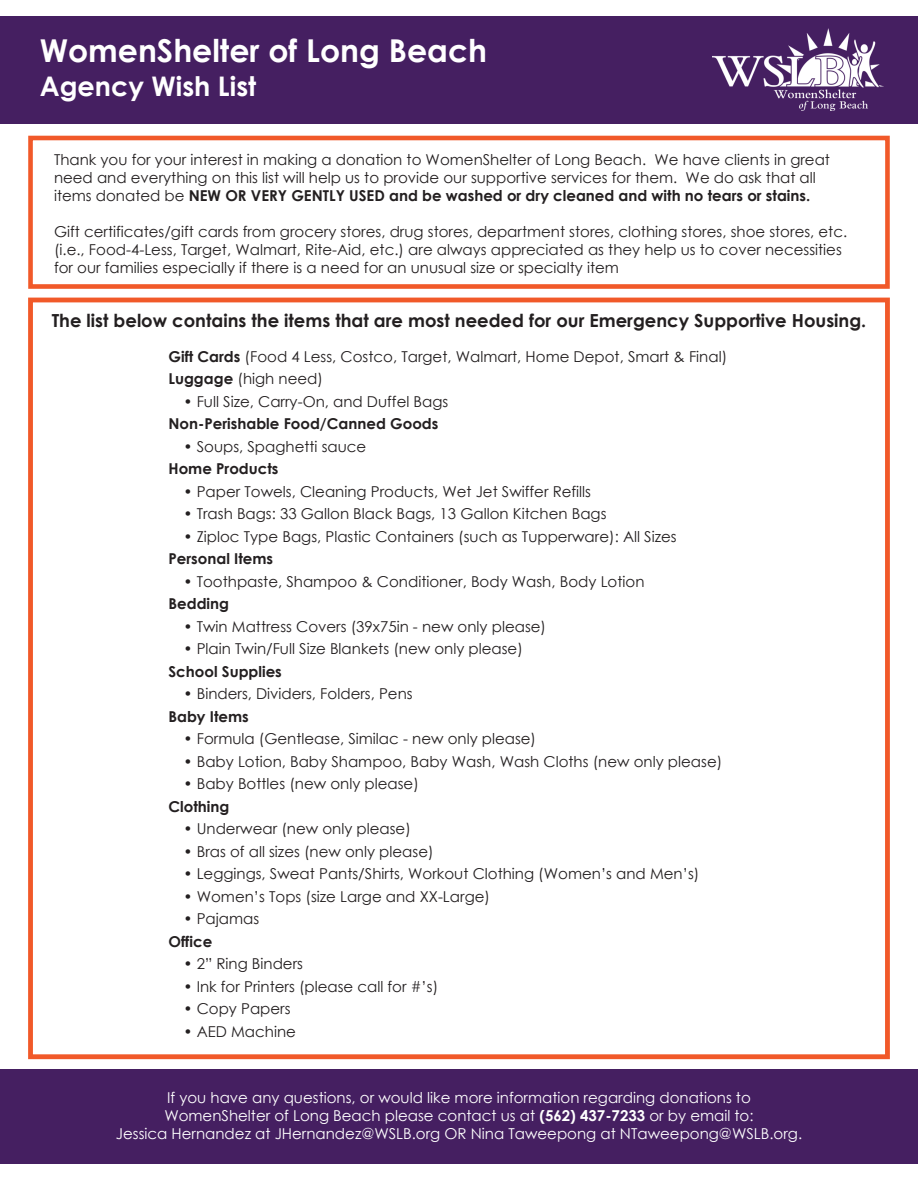
<style>
.page{position:relative;width:918px;height:1188px;background:#fff}
.page>*{position:absolute;margin:0;border:0;box-sizing:border-box;transform-origin:0 0}
.t1{font:700 31.5px "Century Gothic";color:#fff}
.t2{font:700 27px "Century Gothic";color:#fff}
.t3{font:700 18px "Century Gothic";color:#231f20}
.t4{font:15px/18px "Century Gothic";color:#231f20}
.t5{font:15px/18px "Century Gothic";color:#fff;text-align:center}
.t6{font:700 15px "Century Gothic";color:#231f20}
.s1{font-weight:700}
</style>
<div class="page">
<div style="left:0;top:1070px;width:918px;height:94px;background:#451f61"></div>
<div style="left:0;top:16px;width:918px;height:108px;background:#451f61"></div>
<img style="left:712px;top:28px;width:172px;height:83px">
<div style="left:28px;top:136px;width:862px;height:153px;border:5px solid #f15929"></div>
<div style="left:28px;top:298px;width:862px;height:761px;border:5px solid #f15929"></div>
<h1 class="t1" style="left:40px;top:27px;width:449px">WomenShelter of Long Beach</h1>
<h2 class="t2" style="left:40px;top:66px;width:218px">Agency Wish List</h2>
<p class="t4" style="left:54px;top:150px;width:778px">Thank you for your interest in making a donation to WomenShelter of Long Beach. We have clients in great need and everything on this list will help us to provide our supportive services for them. We do ask that all items donated be <span class="s1">NEW OR VERY GENTLY USED and be washed or dry cleaned and with no tears or stains.</span></p>
<p class="t4" style="left:54px;top:222px;width:795px">Gift certificates/gift cards from grocery stores, drug stores, department stores, clothing stores, shoe stores, etc. (i.e., Food-4-Less, Target, Walmart, Rite-Aid, etc.) are always appreciated as they help us to cover necessities for our families especially if there is a need for an unusual size or specialty item</p>
<p class="t3" style="left:52px;top:307px;width:816px">The list below contains the items that are most needed for our Emergency Supportive Housing.</p>
<p class="t4" style="left:168px;top:345px;width:560px;line-height:22.5px"><span class="s1">Gift Cards</span> (Food 4 Less, Costco, Target, Walmart, Home Depot, Smart &amp; Final)<br><span class="s1">Luggage</span> (high need)</p>
<p class="t4" style="left:183px;top:392px;width:266px">• Full Size, Carry-On, and Duffel Bags</p>
<p class="t6" style="left:168px;top:412px;width:271px">Non-Perishable Food/Canned Goods</p>
<p class="t4" style="left:183px;top:437px;width:184px">• Soups, Spaghetti sauce</p>
<p class="t6" style="left:168px;top:457px;width:112px">Home Products</p>
<p class="t4" style="left:183px;top:482px;width:409px">• Paper Towels, Cleaning Products, Wet Jet Swiffer Refills</p>
<p class="t4" style="left:183px;top:504px;width:425px">• Trash Bags: 33 Gallon Black Bags, 13 Gallon Kitchen Bags</p>
<p class="t4" style="left:183px;top:527px;width:495px">• Ziploc Type Bags, Plastic Containers (such as Tupperware): All Sizes</p>
<p class="t6" style="left:168px;top:547px;width:106px">Personal Items</p>
<p class="t4" style="left:183px;top:572px;width:463px">• Toothpaste, Shampoo &amp; Conditioner, Body Wash, Body Lotion</p>
<p class="t6" style="left:168px;top:592px;width:62px">Bedding</p>
<p class="t4" style="left:183px;top:617px;width:364px">• Twin Mattress Covers (39x75in - new only please)</p>
<p class="t4" style="left:183px;top:639px;width:341px">• Plain Twin/Full Size Blankets (new only please)</p>
<p class="t6" style="left:168px;top:660px;width:115px">School Supplies</p>
<p class="t4" style="left:183px;top:684px;width:231px">• Binders, Dividers, Folders, Pens</p>
<p class="t6" style="left:168px;top:705px;width:82px">Baby Items</p>
<p class="t4" style="left:183px;top:729px;width:354px">• Formula (Gentlease, Similac - new only please)</p>
<p class="t4" style="left:183px;top:752px;width:540px">• Baby Lotion, Baby Shampoo, Baby Wash, Wash Cloths (new only please)</p>
<p class="t4" style="left:183px;top:774px;width:237px">• Baby Bottles (new only please)</p>
<p class="t6" style="left:168px;top:795px;width:62px">Clothing</p>
<p class="t4" style="left:183px;top:819px;width:229px">• Underwear (new only please)</p>
<p class="t4" style="left:183px;top:842px;width:252px">• Bras of all sizes (new only please)</p>
<p class="t4" style="left:183px;top:864px;width:517px">• Leggings, Sweat Pants/Shirts, Workout Clothing (Women’s and Men’s)</p>
<p class="t4" style="left:183px;top:887px;width:308px">• Women’s Tops (size Large and XX-Large)</p>
<p class="t4" style="left:183px;top:909px;width:77px">• Pajamas</p>
<p class="t6" style="left:168px;top:930px;width:45px">Office</p>
<p class="t4" style="left:183px;top:954px;width:121px">• 2” Ring Binders</p>
<p class="t4" style="left:183px;top:977px;width:256px">• Ink for Printers (please call for #’s)</p>
<p class="t4" style="left:183px;top:999px;width:109px">• Copy Papers</p>
<p class="t4" style="left:183px;top:1022px;width:114px">• AED Machine</p>
<p class="t5" style="left:116px;top:1088px;width:688px">If you have any questions, or would like more information regarding donations to<br>WomenShelter of Long Beach please contact us at <span class="s1">(562) 437-7233</span> or by email to:<br>Jessica Hernandez at JHernandez@WSLB.org OR Nina Taweepong at NTaweepong@WSLB.org.</p>
</div>
